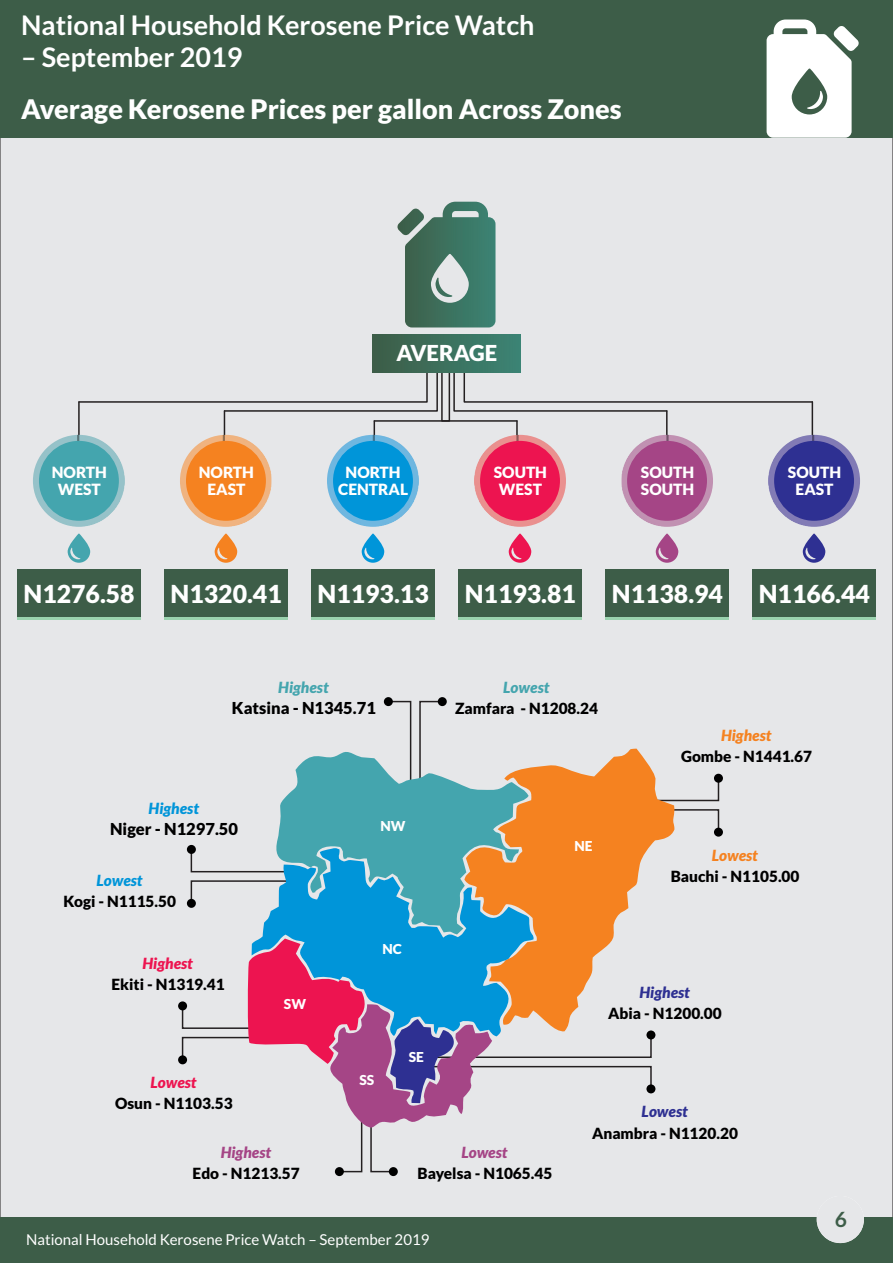
<style>
.page{position:relative;width:893px;height:1263px;background:#fff}
.page>*{position:absolute;margin:0;border:0;box-sizing:border-box;transform-origin:0 0}
.t1{font:700 27px "Lato";color:#fff}
.t2{font:900 27px "Lato";color:#fff}
.t3{font:900 24.9px "Lato";color:#fff}
.t4{font:900 22.05px "Lato";color:#fff}
.t5{font:700 21px "Lato";color:#3d5d48}
.t6{font:900 16.5px "Lato";color:#000}
.t7{font:900 15.6px/16.5px "Lato";color:#fff;text-align:center}
.t8{font:900 15.45px "Lato";color:#000}
.t9{font:italic 900 15.45px "Lato";color:#f58220}
.t10{font:italic 900 15.45px "Lato";color:#ed1450}
.t11{font:italic 900 15.45px "Lato";color:#a54586}
.t12{font:italic 900 15.45px "Lato";color:#2e3092}
.t13{font:italic 900 15.45px "Lato";color:#0095d9}
.t14{font:italic 900 15.45px "Lato";color:#44a5ae}
.t15{font:15px "Lato";color:#fff}
.t16{font:900 13.65px "Lato";color:#fff}
</style>
<div class="page">
<div style="left:0;top:138px;width:893px;height:1080px;background:#e6e7e9"></div>
<div style="left:0;top:1218px;width:893px;height:45px;background:#3d5d48"></div>
<div style="left:817px;top:1196px;width:47px;height:47px;background:#e6e7e9;border-radius:50%"></div>
<div style="left:0;top:0;width:893px;height:138px;background:#3d5d48"></div>
<svg style="left:767px;top:20px;width:92px;height:118px"></svg>
<svg style="left:675px;top:808px;width:45px;height:23px"></svg>
<svg style="left:675px;top:779px;width:45px;height:23px"></svg>
<div style="left:714px;top:774px;width:9px;height:9px;background:#000;border-radius:50%"></div>
<div style="left:714px;top:828px;width:9px;height:9px;background:#000;border-radius:50%"></div>
<svg style="left:389px;top:700px;width:23px;height:48px"></svg>
<svg style="left:418px;top:700px;width:24px;height:48px"></svg>
<div style="left:438px;top:697px;width:9px;height:9px;background:#000;border-radius:50%"></div>
<div style="left:384px;top:697px;width:9px;height:9px;background:#000;border-radius:50%"></div>
<div style="left:389px;top:1167px;width:9px;height:9px;background:#000;border-radius:50%"></div>
<div style="left:335px;top:1167px;width:9px;height:9px;background:#000;border-radius:50%"></div>
<div style="left:178px;top:1001px;width:9px;height:9px;background:#000;border-radius:50%"></div>
<div style="left:178px;top:1055px;width:9px;height:9px;background:#000;border-radius:50%"></div>
<svg style="left:190px;top:879px;width:62px;height:24px"></svg>
<svg style="left:190px;top:850px;width:62px;height:23px"></svg>
<div style="left:187px;top:845px;width:9px;height:9px;background:#000;border-radius:50%"></div>
<div style="left:187px;top:899px;width:9px;height:9px;background:#000;border-radius:50%"></div>
<svg style="left:529px;top:749px;width:146px;height:283px;background:#f0a15f"></svg>
<svg style="left:252px;top:847px;width:283px;height:91px;background:#93b8c4"></svg>
<svg style="left:270px;top:748px;width:259px;height:186px;background:#67abb5"></svg>
<svg style="left:181px;top:938px;width:471px;height:235px;background:#bcb1c1"></svg>
<div style="left:646px;top:1030px;width:9px;height:9px;background:#000;border-radius:50%"></div>
<div style="left:646px;top:1084px;width:9px;height:9px;background:#000;border-radius:50%"></div>
<hr style="left:78px;top:402px;width:2px;height:48px;background:#231f20">
<hr style="left:224px;top:411px;width:1px;height:45px;background:#231f20">
<hr style="left:374px;top:421px;width:1px;height:35px;background:#231f20">
<hr style="left:812px;top:402px;width:1px;height:48px;background:#231f20">
<hr style="left:666px;top:411px;width:2px;height:45px;background:#231f20">
<svg style="left:77px;top:359px;width:737px;height:63px;background:#d9d9db"></svg>
<hr style="left:516px;top:421px;width:2px;height:35px;background:#231f20">
<div style="left:17px;top:569px;width:123px;height:50px;background:#3d5d48"></div>
<div style="left:164px;top:569px;width:123px;height:50px;background:#3d5d48"></div>
<div style="left:311px;top:569px;width:123px;height:50px;background:#3d5d48"></div>
<div style="left:458px;top:569px;width:123px;height:50px;background:#3d5d48"></div>
<div style="left:605px;top:569px;width:123px;height:50px;background:#3d5d48"></div>
<div style="left:752px;top:569px;width:124px;height:50px;background:#3d5d48"></div>
<hr style="left:17px;top:617px;width:123px;height:2px;background:#9ad2ae">
<hr style="left:164px;top:617px;width:123px;height:2px;background:#9ad2ae">
<hr style="left:311px;top:617px;width:123px;height:2px;background:#9ad2ae">
<hr style="left:458px;top:617px;width:123px;height:2px;background:#9ad2ae">
<hr style="left:605px;top:617px;width:123px;height:2px;background:#9ad2ae">
<hr style="left:752px;top:617px;width:124px;height:2px;background:#9ad2ae">
<img style="left:33px;top:435px;width:92px;height:92px;border-radius:50%">
<div style="left:39px;top:441px;width:80px;height:80px;background:#44a5ae;border-radius:50%"></div>
<img style="left:180px;top:435px;width:92px;height:92px;border-radius:50%">
<div style="left:186px;top:441px;width:80px;height:80px;background:#f58220;border-radius:50%"></div>
<img style="left:327px;top:435px;width:92px;height:92px;border-radius:50%">
<div style="left:333px;top:441px;width:80px;height:80px;background:#0095d9;border-radius:50%"></div>
<img style="left:474px;top:435px;width:92px;height:92px;border-radius:50%">
<div style="left:480px;top:441px;width:80px;height:80px;background:#ed1450;border-radius:50%"></div>
<img style="left:621px;top:435px;width:92px;height:92px;border-radius:50%">
<div style="left:627px;top:441px;width:80px;height:80px;background:#a54586;border-radius:50%"></div>
<img style="left:768px;top:435px;width:92px;height:92px;border-radius:50%">
<div style="left:774px;top:441px;width:80px;height:80px;background:#2e3092;border-radius:50%"></div>
<svg style="left:68px;top:534px;width:22px;height:29px"></svg>
<svg style="left:215px;top:534px;width:22px;height:29px"></svg>
<svg style="left:362px;top:534px;width:22px;height:29px"></svg>
<svg style="left:509px;top:534px;width:22px;height:29px"></svg>
<svg style="left:656px;top:534px;width:22px;height:29px"></svg>
<svg style="left:803px;top:534px;width:22px;height:29px"></svg>
<div style="left:373px;top:334px;width:147px;height:38px;background:linear-gradient(to right,#3d5d47,#3b8474)"></div>
<svg style="left:397px;top:202px;width:98px;height:125px;background:#678f82"></svg>
<h1 class="t1" style="left:21px;top:13px;width:515px">National Household Kerosene Price Watch</h1>
<h1 class="t1" style="left:21px;top:45px;width:223px">– September 2019</h1>
<h1 class="t2" style="left:21px;top:98px;width:602px">Average Kerosene Prices per gallon Across Zones</h1>
<h3 class="t4" style="left:396px;top:343px;width:103px">AVERAGE</h3>
<p class="t7" style="left:52px;top:465px;width:57px">NORTH<br>WEST</p>
<p class="t7" style="left:199px;top:465px;width:57px">NORTH<br>EAST</p>
<p class="t7" style="left:338px;top:465px;width:71px">NORTH<br>CENTRAL</p>
<p class="t7" style="left:494px;top:465px;width:55px">SOUTH<br>WEST</p>
<p class="t7" style="left:641px;top:465px;width:55px;text-align:left">SOUTH<br>SOUTH</p>
<p class="t7" style="left:788px;top:465px;width:55px">SOUTH<br>EAST</p>
<h2 class="t3" style="left:24px;top:583px;width:113px">N1276.58</h2>
<h2 class="t3" style="left:171px;top:583px;width:113px">N1320.41</h2>
<h2 class="t3" style="left:318px;top:583px;width:113px">N1193.13</h2>
<h2 class="t3" style="left:465px;top:583px;width:113px">N1193.81</h2>
<h2 class="t3" style="left:612px;top:583px;width:113px">N1138.94</h2>
<h2 class="t3" style="left:759px;top:583px;width:113px">N1166.44</h2>
<p class="t14" style="left:278px;top:681px;width:52px">Highest</p>
<p class="t6" style="left:232px;top:701px;width:145px">Katsina - N1345.71</p>
<p class="t13" style="left:149px;top:801px;width:52px">Highest</p>
<p class="t6" style="left:110px;top:822px;width:129px">Niger - N1297.50</p>
<p class="t13" style="left:96px;top:873px;width:48px">Lowest</p>
<p class="t8" style="left:63px;top:894px;width:114px">Kogi - N1115.50</p>
<p class="t10" style="left:143px;top:956px;width:52px">Highest</p>
<p class="t8" style="left:112px;top:977px;width:115px">Ekiti - N1319.41</p>
<p class="t16" style="left:284px;top:998px;width:24px">SW</p>
<p class="t10" style="left:150px;top:1076px;width:48px">Lowest</p>
<p class="t8" style="left:115px;top:1097px;width:119px">Osun - N1103.53</p>
<p class="t11" style="left:221px;top:1145px;width:52px">Highest</p>
<p class="t16" style="left:380px;top:820px;width:27px">NW</p>
<p class="t16" style="left:382px;top:943px;width:21px">NC</p>
<p class="t16" style="left:359px;top:1073px;width:16px">SS</p>
<p class="t16" style="left:409px;top:1051px;width:17px">SE</p>
<p class="t14" style="left:503px;top:681px;width:48px">Lowest</p>
<p class="t8" style="left:455px;top:702px;width:144px">Zamfara - N1208.24</p>
<p class="t16" style="left:575px;top:840px;width:20px">NE</p>
<p class="t9" style="left:721px;top:728px;width:52px">Highest</p>
<p class="t8" style="left:681px;top:750px;width:133px">Gombe - N1441.67</p>
<p class="t9" style="left:712px;top:848px;width:48px">Lowest</p>
<p class="t8" style="left:671px;top:869px;width:130px">Bauchi - N1105.00</p>
<p class="t12" style="left:639px;top:985px;width:52px">Highest</p>
<p class="t8" style="left:608px;top:1006px;width:115px">Abia - N1200.00</p>
<p class="t12" style="left:642px;top:1105px;width:48px">Lowest</p>
<p class="t11" style="left:461px;top:1145px;width:48px">Lowest</p>
<p class="t8" style="left:592px;top:1126px;width:147px">Anambra - N1120.20</p>
<p class="t8" style="left:193px;top:1167px;width:109px">Edo - N1213.57</p>
<p class="t8" style="left:418px;top:1166px;width:136px">Bayelsa - N1065.45</p>
<p class="t15" style="left:26px;top:1233px;width:405px">National Household Kerosene Price Watch – September 2019</p>
<h3 class="t5" style="left:835px;top:1210px;width:14px">16</h3>
</div>
